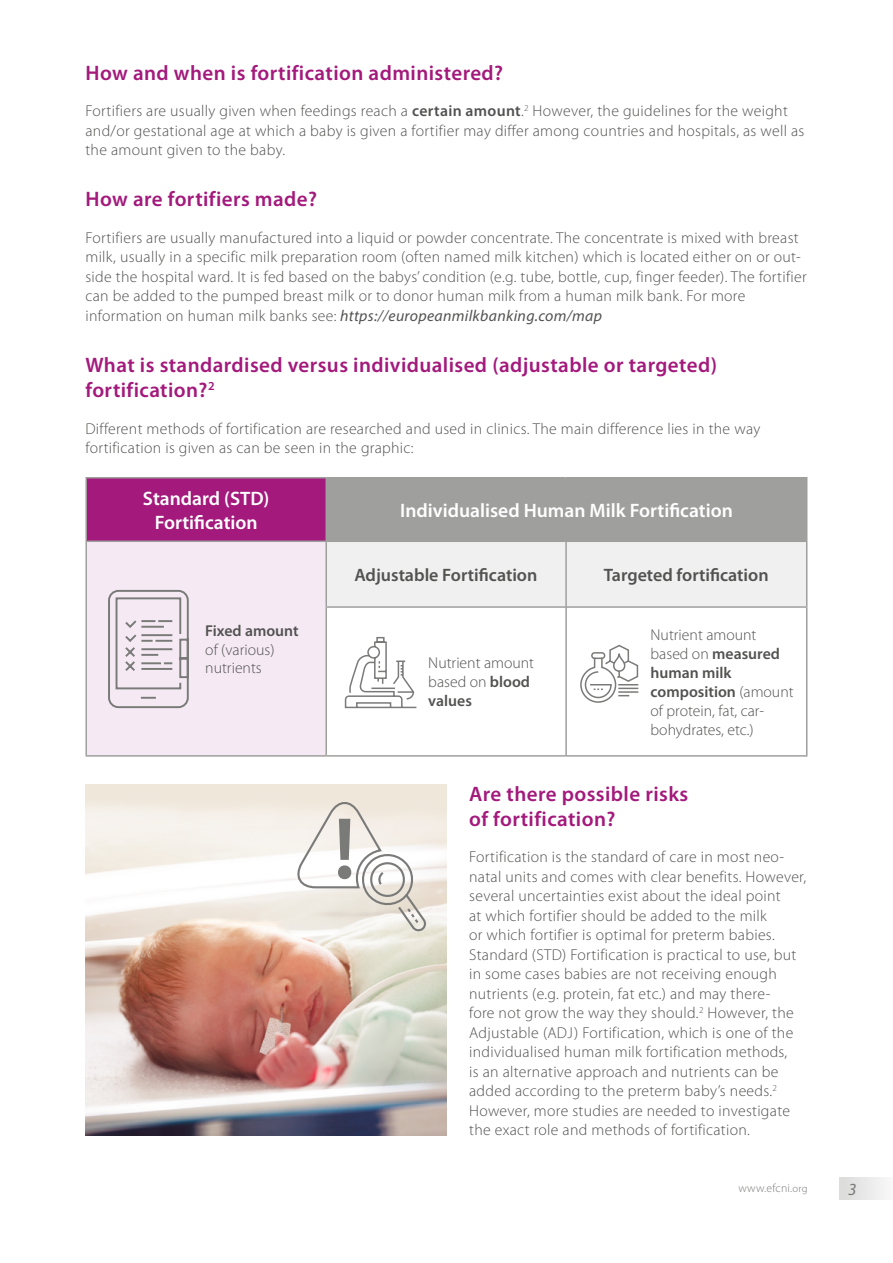
<style>
.page{position:relative;width:893px;height:1263px;background:#fff}
.page>*{position:absolute;margin:0;border:0;box-sizing:border-box;transform-origin:0 0}
.t1{font:600 88.2px "Myriad Pro";color:#7a7a79}
.t2{font:600 21px/25.2px "Myriad Pro";letter-spacing:.02em;color:#a3197c}
.t3{font:600 19.5px/23.4px "Myriad Pro";color:#fff;text-align:center}
.t4{font:600 18px "Myriad Pro";color:#525251}
.t5{font:italic 17.1px "Myriad Pro";color:#7a7a79}
.t6{font:300 15.75px/19.5px "Myriad Pro";letter-spacing:.02em;color:#525251}
.t7{font:300 15.75px/18.9px "Myriad Pro";color:#525251}
.t8{font:600 15.75px "Myriad Pro";color:#525251}
.t9{font:300 11.7px "Myriad Pro";letter-spacing:.02em;color:#7a7a79}
.s1{font-weight:600}
.s2{font-weight:400;font-style:italic}
.s3{font-size:10.65px}
</style>
<div class="page">
<div style="left:839px;top:1177px;width:54px;height:22px;background:linear-gradient(to right,#dadada,#f8f8f8)"></div>
<hr style="left:0;top:410px;width:1px;height:274px;background:#525251">
<div style="left:86px;top:478px;width:240px;height:63px;background:#a3197c"></div>
<div style="left:326px;top:478px;width:481px;height:63px;background:#9f9f9e"></div>
<div style="left:86px;top:541px;width:240px;height:215px;background:#f5eaf4"></div>
<div style="left:327px;top:542px;width:479px;height:64px;background:#f0f0f0"></div>
<hr style="left:85px;top:477px;width:241px;height:1px;background:#9f9f9e">
<hr style="left:85px;top:478px;width:2px;height:62px;background:#9f9f9e">
<hr style="left:326px;top:477px;width:240px;height:1px;background:#9f9f9e">
<hr style="left:325px;top:478px;width:2px;height:62px;background:#9f9f9e">
<hr style="left:566px;top:477px;width:241px;height:1px;background:#9f9f9e">
<hr style="left:85px;top:540px;width:241px;height:2px;background:#9f9f9e">
<hr style="left:85px;top:542px;width:2px;height:65px;background:#9f9f9e">
<hr style="left:326px;top:540px;width:240px;height:2px;background:#9f9f9e">
<hr style="left:325px;top:542px;width:2px;height:64px;background:#9f9f9e">
<hr style="left:566px;top:540px;width:241px;height:2px;background:#9f9f9e">
<hr style="left:85px;top:607px;width:2px;height:148px;background:#9f9f9e">
<hr style="left:325px;top:606px;width:241px;height:2px;background:#9f9f9e">
<hr style="left:325px;top:608px;width:2px;height:147px;background:#9f9f9e">
<hr style="left:566px;top:606px;width:241px;height:2px;background:#9f9f9e">
<hr style="left:806px;top:608px;width:1px;height:147px;background:#9f9f9e">
<hr style="left:85px;top:755px;width:241px;height:2px;background:#9f9f9e">
<hr style="left:326px;top:755px;width:240px;height:2px;background:#9f9f9e">
<hr style="left:566px;top:755px;width:241px;height:2px;background:#9f9f9e">
<hr style="left:806px;top:542px;width:1px;height:64px;background:#9f9f9e">
<hr style="left:565px;top:540px;width:2px;height:216px;background:#9f9f9e">
<img style="left:85px;top:785px;width:361px;height:350px">
<svg style="left:344px;top:636px;width:73px;height:73px"></svg>
<svg style="left:108px;top:589px;width:81px;height:120px"></svg>
<svg style="left:291px;top:797px;width:138px;height:137px"></svg>
<svg style="left:580px;top:644px;width:59px;height:59px"></svg>
<h2 class="t2" style="left:85px;top:59px;width:419px">How and when is fortification administered?</h2>
<p class="t6" style="left:85px;top:101px;width:720px">Fortifiers are usually given when feedings reach a <span class="s1">certain amount</span>.<sup>2</sup> However, the guidelines for the weight and/or gestational age at which a baby is given a fortifier may differ among countries and hospitals, as well as the amount given to the baby.</p>
<h2 class="t2" style="left:85px;top:186px;width:233px">How are fortifiers made?</h2>
<p class="t6" style="left:85px;top:228px;width:723px">Fortifiers are usually manufactured into a liquid or powder concentrate. The concentrate is mixed with breast milk, usually in a specific milk preparation room (often named milk kitchen) which is located either on or out&shy;side the hospital ward. It is fed based on the babys’ condition (e.g. tube, bottle, cup, finger feeder). The fortifier can be added to the pumped breast milk or to donor human milk from a human milk bank. For more information on human milk banks see: <span class="s2">https://europeanmilkbanking.com/map</span></p>
<h2 class="t2" style="left:85px;top:352px;width:633px">What is standardised versus individualised (adjustable or targeted) fortification?<sup>2</sup></h2>
<p class="t6" style="left:85px;top:419px;width:676px">Different methods of fortification are researched and used in clinics. The main difference lies in the way fortification is given as can be seen in the graphic:</p>
<p class="t3" style="left:143px;top:486px;width:128px">Standard (STD)<br>Fortification</p>
<p class="t3" style="left:400px;top:498px;width:334px">Individualised Human Milk Fortification</p>
<p class="t8" style="left:205px;top:620px;width:95px">Fixed amount</p>
<p class="t7" style="left:205px;top:640px;width:71px">of (various) nutrients</p>
<p class="t4" style="left:354px;top:563px;width:185px">Adjustable Fortification</p>
<p class="t4" style="left:604px;top:563px;width:166px">Targeted fortification</p>
<h1 class="t1" style="left:334px;top:792px;width:24px">!</h1>
<p class="t7" style="left:428px;top:654px;width:107px">Nutrient amount based on <span class="s1">blood values</span></p>
<p class="t7" style="left:651px;top:626px;width:145px">Nutrient amount based on <span class="s1">measured human milk composition</span> (amount of protein, fat, car&shy;bohydrates, etc.)</p>
<h2 class="t2" style="left:469px;top:780px;width:221px">Are there possible risks of fortification?</h2>
<p class="t6" style="left:469px;top:848px;width:339px">Fortification is the standard of care in most neo&shy;natal units and comes with clear benefits. However, several uncertainties exist about the ideal point<br>at which fortifier should be added to the milk<br>or which fortifier is optimal for preterm babies.<br>Standard (STD) Fortification is practical to use, but in some cases babies are not receiving enough nutrients (e.g. protein, fat etc.) and may there-<br>fore not grow the way they should.<sup>2</sup> However, the Adjustable (ADJ) Fortification, which is one of the individualised human milk fortification methods,<br>is an alternative approach and nutrients can be added according to the preterm baby’s needs.<sup>2<br></sup>However, more studies are needed to investigate the exact role and methods of fortification.</p>
<p class="t9" style="left:738px;top:1182px;width:71px">www.efcni.<span class="s3">org</span></p>
<p class="t5" style="left:848px;top:1178px;width:10px">3</p>
</div>
